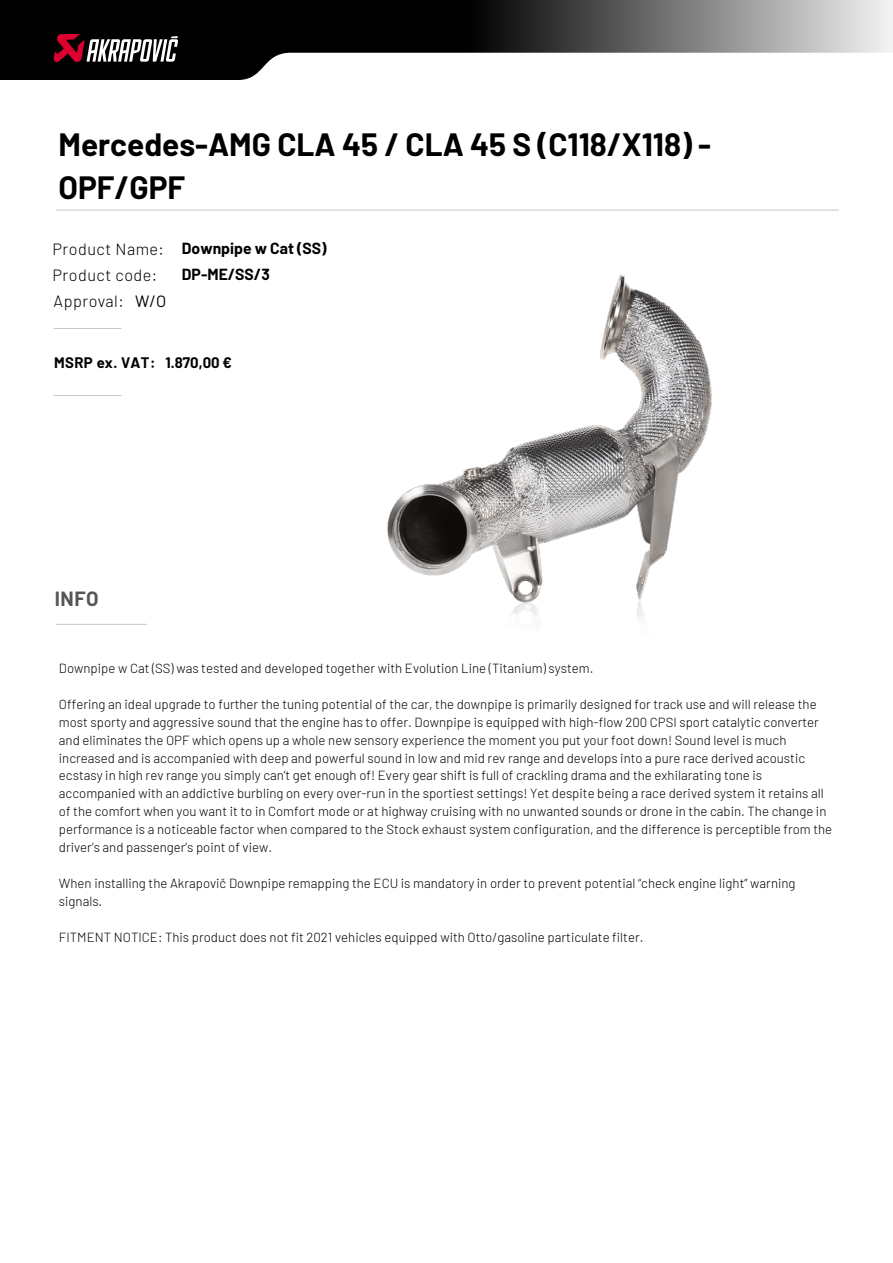
<style>
.page{position:relative;width:893px;height:1263px;background:#fff}
.page>*{position:absolute;margin:0;border:0;box-sizing:border-box;transform-origin:0 0}
.t1{font:700 31.5px/42.9px "Barlow";color:#000}
.t2{font:700 20.1px "Barlow";color:#565656}
.t3{font:16.35px "Barlow";color:#000}
.t4{font:300 16.2px "Barlow";letter-spacing:.03em;color:#000}
.t5{font:700 15.75px/26.4px "Barlow";color:#000}
.t6{font:700 14.85px "Barlow";letter-spacing:.03em;color:#000}
.t7{font:700 14.85px "Barlow";color:#000}
.t8{font:300 13.2px/18px "Barlow";color:#000}
</style>
<div class="page">
<img style="left:387px;top:274px;width:325px;height:344px">
<svg style="left:0;top:0;width:893px;height:80px"></svg>
<svg style="left:53px;top:34px;width:125px;height:29px"></svg>
<hr style="left:54px;top:328px;width:67px;height:1px;background:#c3c6c7">
<hr style="left:54px;top:395px;width:67px;height:1px;background:#c3c6c7">
<hr style="left:56px;top:624px;width:91px;height:1px;background:#c3c6c7">
<hr style="left:56px;top:210px;width:783px;height:1px;background:#c3c6c7">
<h1 class="t1" style="left:58px;top:122px;width:654px">Mercedes-AMG CLA 45 / CLA 45 S (C118/X118) -<br>OPF/GPF</h1>
<p class="t4" style="left:53px;top:237px;width:113px">Product Name:</p>
<p class="t4" style="left:53px;top:263px;width:106px">Product code:</p>
<p class="t4" style="left:54px;top:290px;width:72px">Approval:</p>
<p class="t3" style="left:135px;top:291px;width:33px">W/O</p>
<p class="t5" style="left:182px;top:234px;width:146px">Downpipe w Cat (SS)<br>DP-ME/SS/3</p>
<p class="t6" style="left:54px;top:352px;width:103px">MSRP ex. VAT:</p>
<p class="t7" style="left:165px;top:353px;width:68px">1.870,00 €</p>
<h2 class="t2" style="left:55px;top:584px;width:45px">INFO</h2>
<p class="t8" style="left:59px;top:658px;width:536px">Downpipe w Cat (SS) was tested and developed together with Evolution Line (Titanium) system.</p>
<p class="t8" style="left:59px;top:694px;width:775px">Offering an ideal upgrade to further the tuning potential of the car, the downpipe is primarily designed for track use and will release the most sporty and aggressive sound that the engine has to offer. Downpipe is equipped with high-flow 200 CPSI sport catalytic converter and eliminates the OPF which opens up a whole new sensory experience the moment you put your foot down! Sound level is much increased and is accompanied with deep and powerful sound in low and mid rev range and develops into a pure race derived acoustic ecstasy in high rev range you simply can’t get enough of! Every gear shift is full of crackling drama and the exhilarating tone is accompanied with an addictive burbling on every over-run in the sportiest settings! Yet despite being a race derived system it retains all of the comfort when you want it to in Comfort mode or at highway cruising with no unwanted sounds or drone in the cabin. The change in performance is a noticeable factor when compared to the Stock exhaust system configuration, and the difference is perceptible from the driver’s and passenger’s point of view.</p>
<p class="t8" style="left:59px;top:874px;width:738px">When installing the Akrapovič Downpipe remapping the ECU is mandatory in order to prevent potential “check engine light” warning signals.</p>
<p class="t8" style="left:59px;top:928px;width:586px">FITMENT NOTICE: This product does not fit 2021 vehicles equipped with Otto/gasoline particulate filter.</p>
</div>
